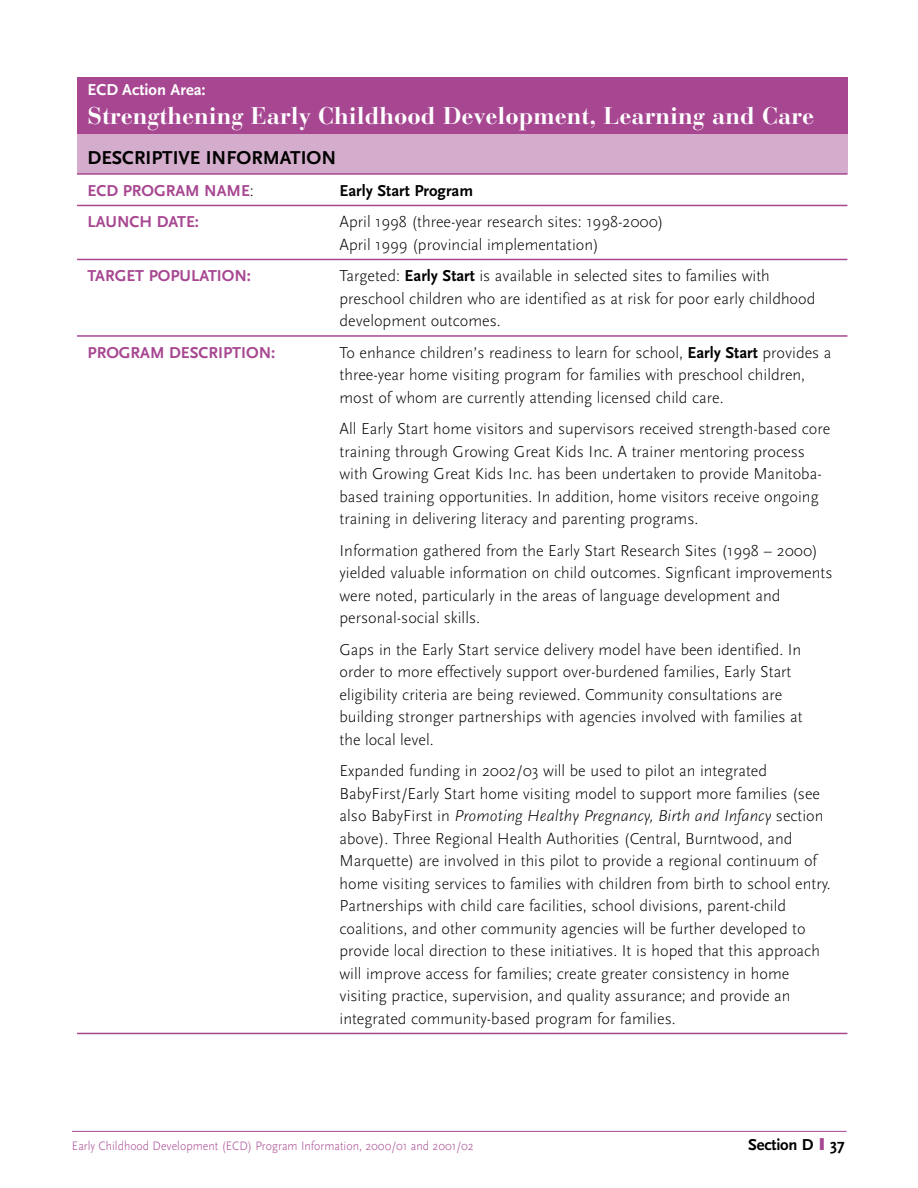
<style>
.page{position:relative;width:918px;height:1188px;background:#fff}
.page>*{position:absolute;margin:0;border:0;box-sizing:border-box;transform-origin:0 0}
.t1{font:700 24px "Bauer Bodoni";color:#fff}
.t2{font:700 19.5px "Scala Sans";color:#000}
.t3{font:300 16.5px/22.5px "Scala Sans";color:#000}
.t4{font:700 16.5px "Scala Sans";color:#a74791}
.t5{font:700 16.5px "Scala Sans";color:#000}
.t6{font:700 16.5px "Scala Sans";color:#fff}
.t7{font:300 12.75px "Scala Sans";color:#a74791;scale:.95 1}
.s1{font-weight:300;color:#000}
.s2{font-weight:700}
.s3{font-style:italic}
.s4{font-family:"Helvetica";font-weight:900;color:#a74791}
</style>
<div class="page">
<hr style="left:72px;top:1131px;width:775px;height:1px;background:#a74791">
<div style="left:77px;top:134px;width:771px;height:40px;background:#d4adcc"></div>
<div style="left:77px;top:77px;width:771px;height:57px;background:#a74791"></div>
<hr style="left:77px;top:173px;width:770px;height:2px;background:#a74791">
<hr style="left:77px;top:205px;width:770px;height:1px;background:#a74791">
<hr style="left:77px;top:259px;width:770px;height:1px;background:#a74791">
<hr style="left:77px;top:335px;width:770px;height:2px;background:#a74791">
<hr style="left:77px;top:1033px;width:770px;height:1px;background:#a74791">
<p class="t6" style="left:88px;top:83px;width:120px">ECD Action Area:</p>
<h1 class="t1" style="left:88px;top:106px;width:728px">Strengthening Early Childhood Development, Learning and Care</h1>
<p class="t2" style="left:88px;top:150px;width:250px">DESCRIPTIVE INFORMATION</p>
<p class="t4" style="left:88px;top:184px;width:168px">ECD PROGRAM NAME<span class="s1">:</span></p>
<p class="t5" style="left:340px;top:184px;width:135px">Early Start Program</p>
<p class="t4" style="left:88px;top:215px;width:113px">LAUNCH DATE:</p>
<p class="t3" style="left:340px;top:212px;width:326px">April 1998 (three-year research sites: 1998-2000)<br>April 1999 (provincial implementation)</p>
<p class="t4" style="left:88px;top:269px;width:165px">TARGET POPULATION:</p>
<p class="t3" style="left:340px;top:266px;width:477px">Targeted: <span class="s2">Early Start</span> is available in selected sites to families with preschool children who are identified as at risk for poor early childhood development outcomes.</p>
<p class="t4" style="left:88px;top:346px;width:189px">PROGRAM DESCRIPTION:</p>
<p class="t3" style="left:340px;top:342px;width:493px">To enhance children’s readiness to learn for school, <span class="s2">Early Start</span> provides a three-year home visiting program for families with preschool children, most of whom are currently attending licensed child care.</p>
<p class="t3" style="left:340px;top:419px;width:492px">All Early Start home visitors and supervisors received strength-based core training through Growing Great Kids Inc. A trainer mentoring process with Growing Great Kids Inc. has been undertaken to provide Manitoba&shy;based training opportunities. In addition, home visitors receive ongoing training in delivering literacy and parenting programs.</p>
<p class="t3" style="left:340px;top:540px;width:494px">Information gathered from the Early Start Research Sites (1998 – 2000) yielded valuable information on child outcomes. Signficant improvements were noted, particularly in the areas of language development and personal-social skills.</p>
<p class="t3" style="left:340px;top:639px;width:465px">Gaps in the Early Start service delivery model have been identified. In order to more effectively support over-burdened families, Early Start eligibility criteria are being reviewed. Community consultations are building stronger partnerships with agencies involved with families at the local level.</p>
<p class="t3" style="left:340px;top:761px;width:493px">Expanded funding in 2002/03 will be used to pilot an integrated BabyFirst/Early Start home visiting model to support more families (see also BabyFirst in <span class="s3">Promoting Healthy Pregnancy, Birth and Infancy</span> section above). Three Regional Health Authorities (Central, Burntwood, and Marquette) are involved in this pilot to provide a regional continuum of home visiting services to families with children from birth to school entry.<br>Partnerships with child care facilities, school divisions, parent-child coalitions, and other community agencies will be further developed to provide local direction to these initiatives. It is hoped that this approach will improve access for families; create greater consistency in home visiting practice, supervision, and quality assurance; and provide an integrated community-based program for families.</p>
<p class="t7" style="left:72px;top:1140px;width:424px">Early Childhood Development (ECD) Program Information, 2000/01 and 2001/02</p>
<p class="t5" style="left:748px;top:1138px;width:98px">Section D <span class="s4">I</span> 37</p>
</div>
